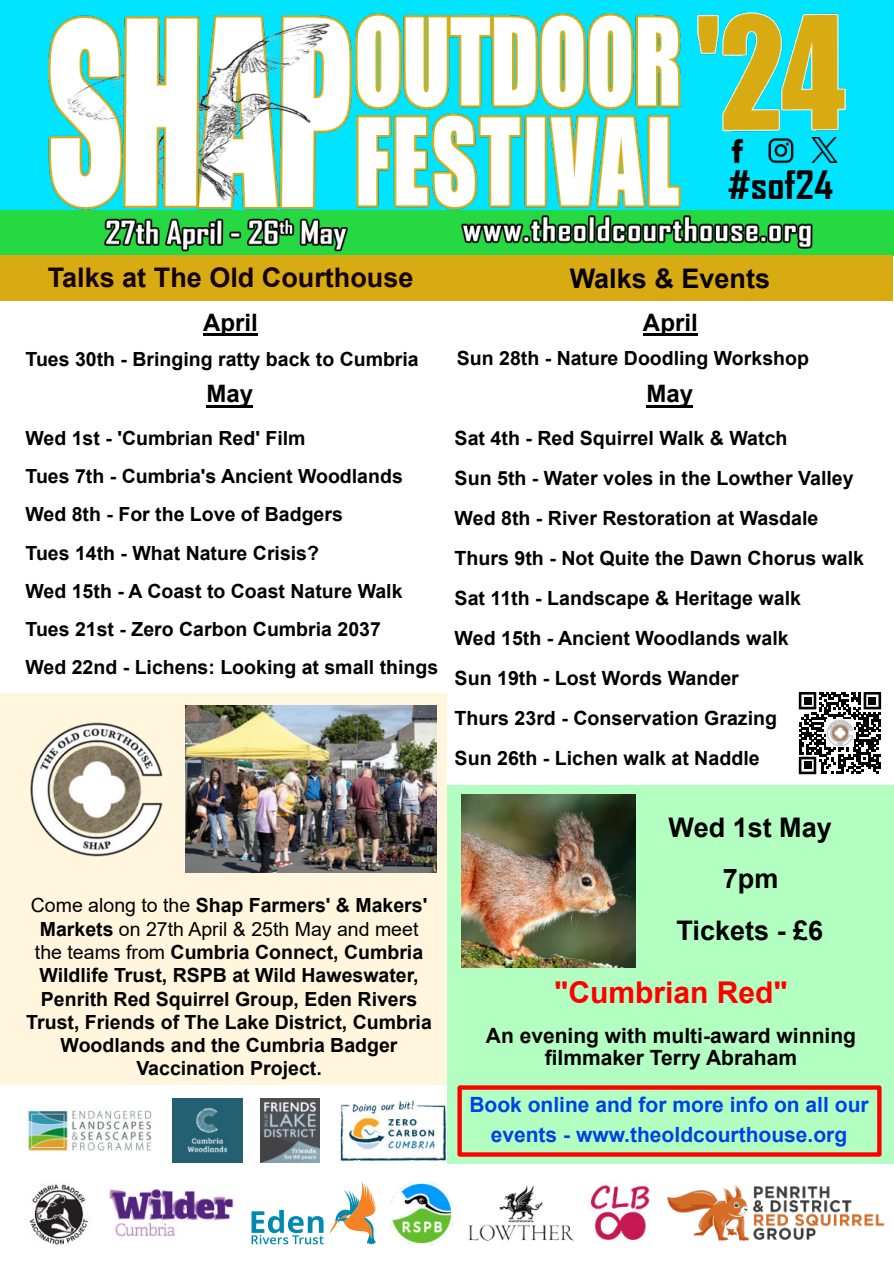
<style>
.page{position:relative;width:894px;height:1263px;background:#fff}
.page>*{position:absolute;margin:0;border:0;box-sizing:border-box;transform-origin:0 0}
.t1{font:700 37.5px "Agency FB";color:#000;scale:1.13 1}
.t2{font:700 30px "Arial";color:#f00}
.t3{font:700 27px "Arial";color:#150000}
.t4{font:700 27px/51.6px "Arial";color:#000;text-align:center}
.t5{font:700 27px "Arial";color:#070000}
.t6{font:700 24px "Arial";color:#000}
.t7{font:700 21px/30.5px "Arial";color:#0042e3;text-align:center}
.t8{font:700 21px/21.8px "Arial";color:#000;text-align:center}
.t9{font:700 19.65px/40px "Arial";color:#000}
.t10{font:700 19.5px/23.2px "Arial";color:#000;text-align:center}
.s1{font-weight:400}
</style>
<div class="page">
<div style="left:0;top:0;width:893px;height:252px;background:#00e4ff"></div>
<div style="left:0;top:210px;width:893px;height:46px;background:#26d943"></div>
<img style="left:49px;top:16px;width:302px;height:193px">
<img style="left:64px;top:23px;width:270px;height:182px">
<img style="left:123px;top:17px;width:76px;height:191px">
<img style="left:697px;top:12px;width:147px;height:120px">
<img style="left:355px;top:14px;width:324px;height:96px">
<img style="left:356px;top:113px;width:324px;height:96px">
<img style="left:104px;top:218px;width:243px;height:34px">
<img style="left:461px;top:216px;width:351px;height:33px">
<img style="left:731px;top:138px;width:13px;height:26px">
<img style="left:768px;top:138px;width:26px;height:25px">
<img style="left:811px;top:137px;width:25px;height:26px">
<img style="left:29px;top:1184px;width:60px;height:61px">
<svg style="left:329px;top:1182px;width:47px;height:63px"></svg>
<svg style="left:251px;top:1210px;width:72px;height:34px"></svg>
<img style="left:109px;top:1188px;width:126px;height:48px">
<img style="left:588px;top:1184px;width:62px;height:57px">
<img style="left:261px;top:1099px;width:58px;height:64px">
<img style="left:27px;top:1110px;width:125px;height:41px">
<img style="left:172px;top:1098px;width:70px;height:64px">
<img style="left:340px;top:1098px;width:107px;height:64px">
<img style="left:468px;top:1185px;width:106px;height:56px">
<img style="left:667px;top:1185px;width:217px;height:57px">
<img style="left:389px;top:1182px;width:64px;height:63px">
<div style="left:0;top:693px;width:447px;height:392px;background:#fff6dd"></div>
<img style="left:186px;top:706px;width:250px;height:167px">
<img style="left:30px;top:722px;width:133px;height:135px">
<div style="left:447px;top:785px;width:446px;height:379px;background:#b3ffc2"></div>
<div style="left:457px;top:1085px;width:424px;height:72px;border:4px solid #f00"></div>
<img style="left:461px;top:794px;width:174px;height:174px">
<div style="left:0;top:256px;width:892px;height:45px;background:#d8ab12"></div>
<hr style="left:206px;top:405px;width:47px;height:2px;background:#000">
<hr style="left:203px;top:334px;width:55px;height:2px;background:#000">
<hr style="left:642px;top:334px;width:55px;height:2px;background:#000">
<hr style="left:646px;top:405px;width:46px;height:2px;background:#000">
<svg style="left:798px;top:692px;width:82px;height:82px"></svg>
<div style="left:803px;top:697px;width:8px;height:7px;background:#000"></div>
<div style="left:868px;top:697px;width:7px;height:7px;background:#000"></div>
<div style="left:803px;top:762px;width:8px;height:7px;background:#000"></div>
<img style="left:825px;top:719px;width:28px;height:28px">
<h1 class="t1" style="left:727px;top:171px;width:95px">#sof24</h1>
<h3 class="t3" style="left:48px;top:268px;width:367px">Talks at The Old Courthouse</h3>
<h3 class="t5" style="left:569px;top:268px;width:202px">Walks &amp; Events</h3>
<p class="t6" style="left:203px;top:314px;width:56px">April</p>
<p class="t10" style="left:26px;top:349px;width:394px">Tues 30th - Bringing ratty back to Cumbria</p>
<p class="t6" style="left:206px;top:385px;width:48px">May</p>
<p class="t10" style="left:26px;top:421px;width:414px;line-height:38.1px;text-align:left">Wed 1st - 'Cumbrian Red' Film<br>Tues 7th - Cumbria's Ancient Woodlands Wed 8th - For the Love of Badgers<br>Tues 14th - What Nature Crisis?<br>Wed 15th - A Coast to Coast Nature Walk Tues 21st - Zero Carbon Cumbria 2037<br>Wed 22nd - Lichens: Looking at small things</p>
<p class="t6" style="left:642px;top:314px;width:56px">April</p>
<p class="t10" style="left:456px;top:349px;width:353px">Sun 28th - Nature Doodling Workshop</p>
<p class="t6" style="left:646px;top:385px;width:48px">May</p>
<p class="t9" style="left:454px;top:420px;width:411px">Sat 4th - Red Squirrel Walk &amp; Watch<br>Sun 5th - Water voles in the Lowther Valley Wed 8th - River Restoration at Wasdale Thurs 9th - Not Quite the Dawn Chorus walk Sat 11th - Landscape &amp; Heritage walk<br>Wed 15th - Ancient Woodlands walk<br>Sun 19th - Lost Words Wander<br>Thurs 23rd - Conservation Grazing<br>Sun 26th - Lichen walk at Naddle</p>
<p class="t10" style="left:26px;top:896px;width:407px"><span class="s1">Come along to the</span> Shap Farmers' &amp; Makers' Markets <span class="s1">on 27th April &amp; 25th May and meet the teams from</span> Cumbria Connect, Cumbria Wildlife Trust, RSPB at Wild Haweswater, Penrith Red Squirrel Group, Eden Rivers Trust, Friends of The Lake District, Cumbria Woodlands and the Cumbria Badger Vaccination Project.</p>
<h3 class="t4" style="left:668px;top:804px;width:165px">Wed 1st May<br>7pm<br>Tickets - £6</h3>
<h2 class="t2" style="left:554px;top:981px;width:235px">"Cumbrian Red"</h2>
<p class="t8" style="left:485px;top:1026px;width:371px">An evening with multi-award winning filmmaker Terry Abraham</p>
<p class="t7" style="left:469px;top:1091px;width:400px">Book online and for more info on all our events - www.theoldcourthouse.org</p>
</div>
